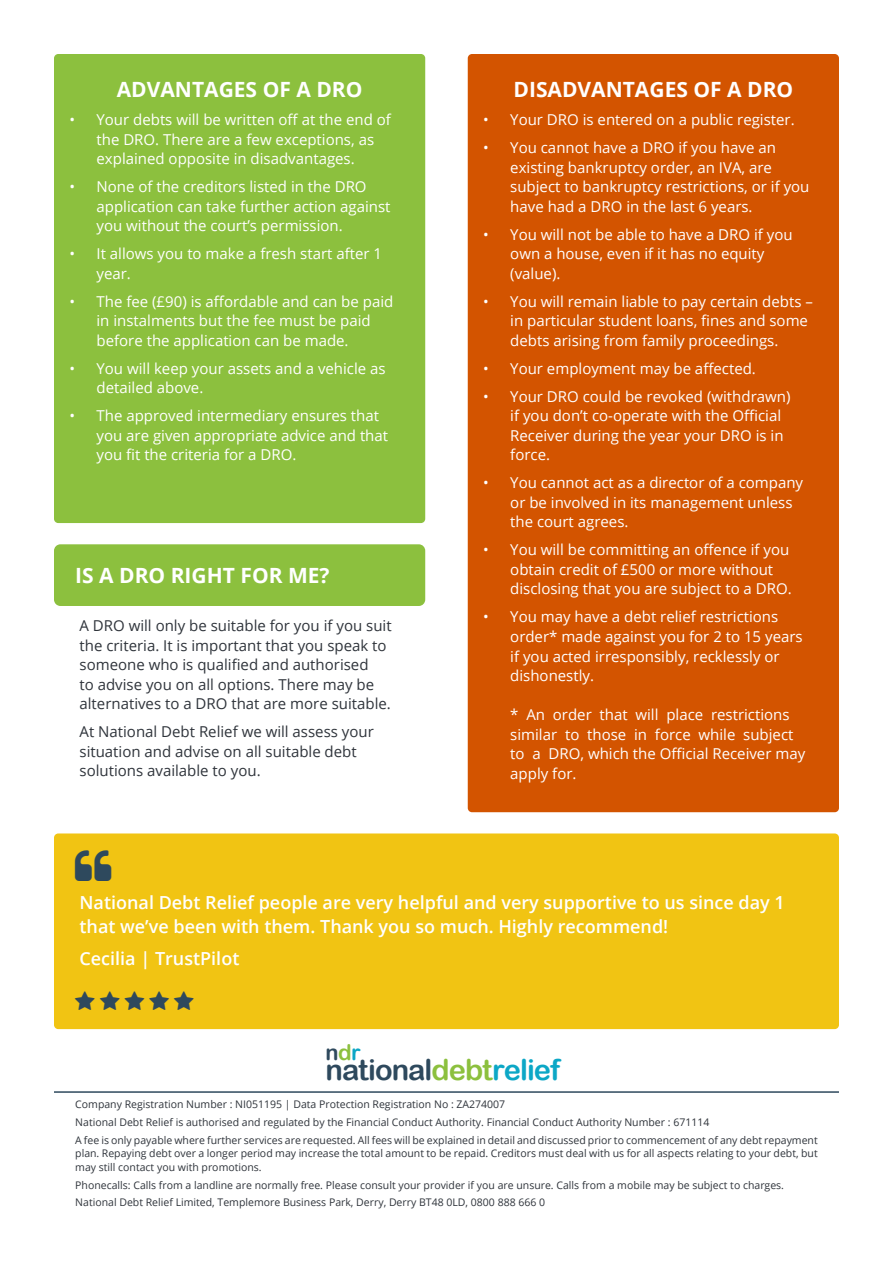
<style>
.page{position:relative;width:893px;height:1263px;background:#fff}
.page>*{position:absolute;margin:0;border:0;box-sizing:border-box;transform-origin:0 0}
.t1{font:29.1px "Arial Rounded MT Bold";letter-spacing:-.03em;color:#2e495d}
.t2{font:21.75px "Arial Rounded MT Bold";color:#2e495d}
.Text_Headings{font:700 21px "Open Sans";color:#fff}
.Text_Headings-2{font:600 18px/24px "Open Sans";color:#fff}
.t3{font:15px/19.5px "Open Sans";color:#fff}
.Main_Text{font:15px/19.5px "Open Sans";color:#2f343b}
.Main_Text-2{font:10.5px/13.5px "Open Sans";color:#2f343b;text-align:justify}
.s1{color:#8cc03e}
.s2{color:#0ca7c6}
</style>
<div class="page">
<div style="left:54px;top:54px;width:371px;height:469px;background:#8cc03e;border-radius:4px"></div>
<div style="left:468px;top:54px;width:371px;height:758px;background:#d35400;border-radius:4px"></div>
<div style="left:54px;top:544px;width:371px;height:62px;background:#8cc03e;border-radius:6px"></div>
<div style="left:54px;top:833px;width:785px;height:196px;background:#f1c413;border-radius:4px"></div>
<hr style="left:54px;top:1091px;width:785px;height:2px;background:#2e495d">
<p class="Text_Headings" style="left:117px;top:75px;width:247px">ADVANTAGES OF A DRO</p>
<p class="t3" style="left:97px;top:110px;width:296px;text-indent:-27px">• Your debts will be written off at the end of the DRO. There are a few exceptions, as explained opposite in disadvantages.</p>
<p class="t3" style="left:97px;top:177px;width:295px;text-indent:-27px">• None of the creditors listed in the DRO application can take further action against you without the court’s permission.</p>
<p class="t3" style="left:97px;top:244px;width:287px;text-indent:-27px">• It allows you to make a fresh start after 1 year.</p>
<p class="t3" style="left:97px;top:291px;width:298px;text-indent:-27px">• The fee (£90) is affordable and can be paid in instalments but the fee must be paid before the application can be made.</p>
<p class="t3" style="left:97px;top:358px;width:291px;text-indent:-27px">• You will keep your assets and a vehicle as detailed above.</p>
<p class="t3" style="left:97px;top:406px;width:293px;text-indent:-27px">• The approved intermediary ensures that you are given appropriate advice and that you fit the criteria for a DRO.</p>
<p class="Text_Headings" style="left:75px;top:561px;width:256px">IS A DRO RIGHT FOR ME?</p>
<p class="Main_Text" style="left:80px;top:616px;width:314px">A DRO will only be suitable for you if you suit the criteria. It is important that you speak to someone who is qualified and authorised<br>to advise you on all options. There may be alternatives to a DRO that are more suitable.</p>
<p class="Main_Text" style="left:80px;top:722px;width:296px">At National Debt Relief we will assess your situation and advise on all suitable debt solutions available to you.</p>
<p class="Text_Headings" style="left:513px;top:75px;width:281px">DISADVANTAGES OF A DRO</p>
<p class="t3" style="left:483px;top:110px;width:313px">• Your DRO is entered on a public register.</p>
<p class="t3" style="left:510px;top:138px;width:301px;text-indent:-27px">• You cannot have a DRO if you have an existing bankruptcy order, an IVA, are subject to bankruptcy restrictions, or if you have had a DRO in the last 6 years.</p>
<p class="t3" style="left:510px;top:224px;width:284px;text-indent:-27px">• You will not be able to have a DRO if you own a house, even if it has no equity (value).</p>
<p class="t3" style="left:510px;top:291px;width:304px;text-indent:-27px">• You will remain liable to pay certain debts – in particular student loans, fines and some debts arising from family proceedings.</p>
<p class="t3" style="left:483px;top:358px;width:274px">• Your employment may be affected.</p>
<p class="t3" style="left:510px;top:386px;width:282px;text-indent:-27px">• Your DRO could be revoked (withdrawn) if you don’t co-operate with the Official<br>Receiver during the year your DRO is in force.</p>
<p class="t3" style="left:510px;top:473px;width:294px;text-indent:-27px">• You cannot act as a director of a company or be involved in its management unless the court agrees.</p>
<p class="t3" style="left:510px;top:540px;width:283px;text-indent:-27px">• You will be committing an offence if you obtain credit of £500 or more without disclosing that you are subject to a DRO.</p>
<p class="t3" style="left:510px;top:607px;width:294px;text-indent:-27px">• You may have a debt relief restrictions order* made against you for 2 to 15 years if you acted irresponsibly, recklessly or dishonestly.</p>
<p class="t3" style="left:510px;top:704px;width:296px">* An order that will place restrictions similar to those in force while subject to a DRO, which the Official Receiver may apply for.</p>
<p class="Text_Headings-2" style="left:80px;top:890px;width:707px">National Debt Relief people are very helpful and very supportive to us since day 1 that we’ve been with them. Thank you so much. Highly recommend!</p>
<p class="Text_Headings-2" style="left:80px;top:946px;width:161px">Cecilia | TrustPilot</p>
<p class="t2" style="left:325px;top:1040px;width:37px">n<span class="s1">d</span><span class="s2">r</span></p>
<p class="t1" style="left:325px;top:1053px;width:236px">national<span class="s1">debt</span><span class="s2">relief</span></p>
<p class="Main_Text-2" style="left:75px;top:1097px;width:431px">Company Registration Number : NI051195 | Data Protection Registration No : ZA274007</p>
<p class="Main_Text-2" style="left:75px;top:1115px;width:636px">National Debt Relief is authorised and regulated by the Financial Conduct Authority. Financial Conduct Authority Number : 671114</p>
<p class="Main_Text-2" style="left:75px;top:1133px;width:744px">A fee is only payable where further services are requested. All fees will be explained in detail and discussed prior to commencement of any debt repayment plan. Repaying debt over a longer period may increase the total amount to be repaid. Creditors must deal with us for all aspects relating to your debt, but may still contact you with promotions.</p>
<p class="Main_Text-2" style="left:75px;top:1178px;width:710px">Phonecalls: Calls from a landline are normally free. Please consult your provider if you are unsure. Calls from a mobile may be subject to charges.</p>
<p class="Main_Text-2" style="left:75px;top:1195px;width:471px">National Debt Relief Limited, Templemore Business Park, Derry, Derry BT48 0LD, 0800 888 666 0</p>
</div>
